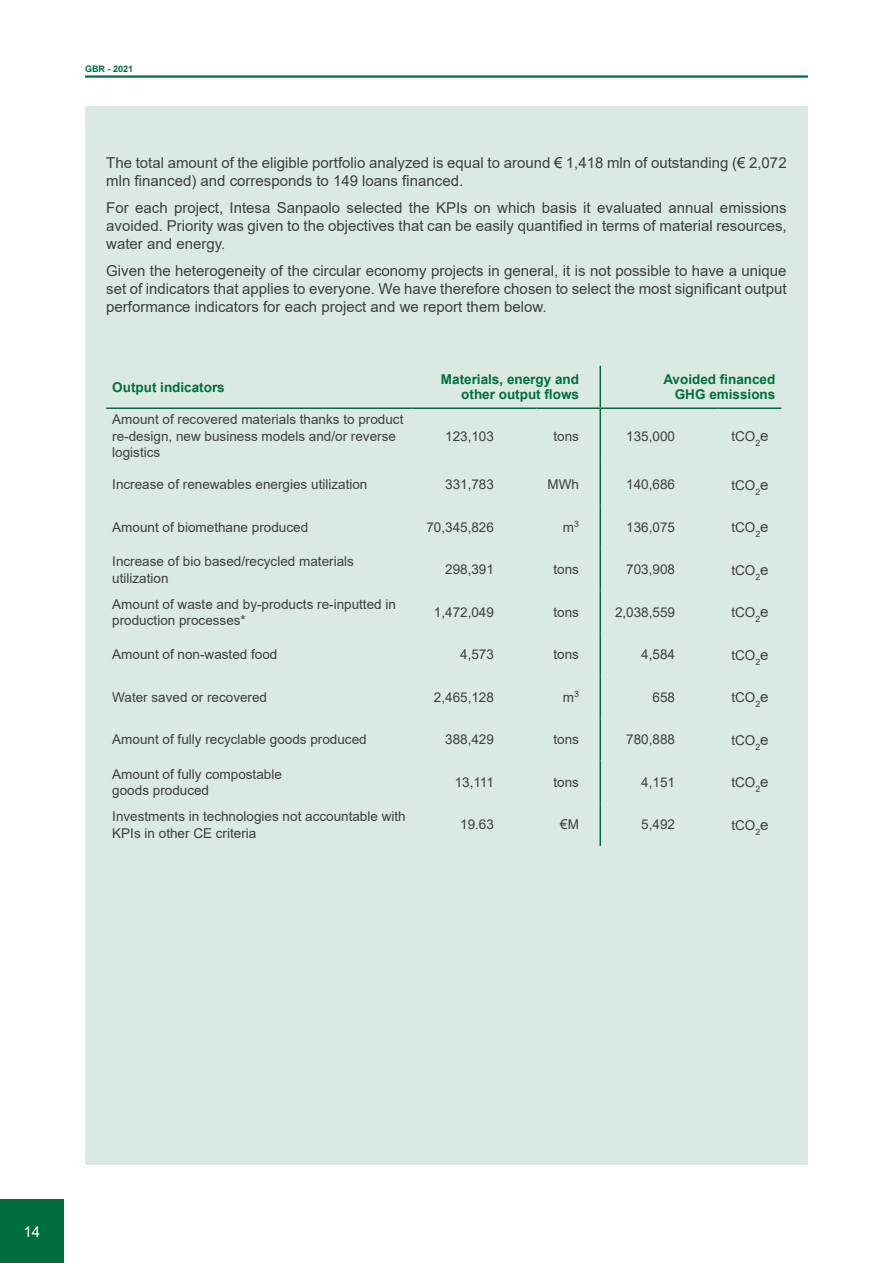
<style>
.page{position:relative;width:893px;height:1263px;background:#fff}
.page>*{position:absolute;margin:0;border:0;box-sizing:border-box;transform-origin:0 0}
.t1{font:15px/18px "Arial";color:#3e3e3f;text-align:justify}
.t2{font:15px "Arial";color:#fff}
.t3{font:13.5px/16.5px "Arial";color:#3e3e3f}
.t4{font:700 13.5px/15px "Arial";color:#006f3d;text-align:right}
.t5{font:700 9px "Arial";color:#006f3d}
.s1{font-size:15px}
</style>
<div class="page">
<div style="left:0;top:1199px;width:64px;height:64px;background:#006f3d"></div>
<hr style="left:85px;top:75px;width:723px;height:3px;background:#006f3d">
<div style="left:85px;top:106px;width:723px;height:1059px;background:#dae9e1"></div>
<hr style="left:106px;top:407px;width:306px;height:2px;background:#006f3d">
<hr style="left:412px;top:407px;width:124px;height:2px;background:#006f3d">
<hr style="left:536px;top:407px;width:64px;height:2px;background:#006f3d">
<hr style="left:600px;top:407px;width:118px;height:2px;background:#006f3d">
<hr style="left:718px;top:407px;width:63px;height:2px;background:#006f3d">
<hr style="left:599px;top:366px;width:2px;height:41px;background:#006f3d">
<hr style="left:599px;top:409px;width:2px;height:54px;background:#006f3d">
<hr style="left:599px;top:463px;width:2px;height:43px;background:#006f3d">
<hr style="left:599px;top:506px;width:2px;height:42px;background:#006f3d">
<hr style="left:599px;top:548px;width:2px;height:43px;background:#006f3d">
<hr style="left:599px;top:591px;width:2px;height:42px;background:#006f3d">
<hr style="left:599px;top:633px;width:2px;height:43px;background:#006f3d">
<hr style="left:599px;top:676px;width:2px;height:42px;background:#006f3d">
<hr style="left:599px;top:718px;width:2px;height:43px;background:#006f3d">
<hr style="left:599px;top:761px;width:2px;height:42px;background:#006f3d">
<hr style="left:599px;top:803px;width:2px;height:43px;background:#006f3d">
<p class="t5" style="left:85px;top:62px;width:50px">GBR - 2021</p>
<p class="t1" style="left:106px;top:154px;width:682px">The total amount of the eligible portfolio analyzed is equal to around € 1,418 mln of outstanding (€ 2,072 mln financed) and corresponds to 149 loans financed.</p>
<p class="t1" style="left:106px;top:199px;width:682px">For each project, Intesa Sanpaolo selected the KPIs on which basis it evaluated annual emissions avoided. Priority was given to the objectives that can be easily quantified in terms of material resources, water and energy.</p>
<p class="t1" style="left:106px;top:262px;width:682px">Given the heterogeneity of the circular economy projects in general, it is not possible to have a unique set of indicators that applies to everyone. We have therefore chosen to select the most significant output performance indicators for each project and we report them below.</p>
<p class="t4" style="left:112px;top:380px;width:114px">Output indicators</p>
<p class="t4" style="left:441px;top:372px;width:140px">Materials, energy and other output flows</p>
<p class="t4" style="left:663px;top:372px;width:114px">Avoided financed<br>GHG emissions</p>
<p class="t3" style="left:112px;top:411px;width:293px">Amount of recovered materials thanks to product re-design, new business models and/or reverse logistics</p>
<p class="t3" style="left:445px;top:427px;width:50px">123,103</p>
<p class="t3" style="left:553px;top:427px;width:27px">tons</p>
<p class="t3" style="left:626px;top:427px;width:50px">135,000</p>
<p class="t3" style="left:731px;top:428px;width:39px">tCO<sub>2</sub><span class="s1">e</span></p>
<p class="t3" style="left:112px;top:476px;width:257px">Increase of renewables energies utilization</p>
<p class="t3" style="left:445px;top:476px;width:50px">331,783</p>
<p class="t3" style="left:547px;top:476px;width:33px">MWh</p>
<p class="t3" style="left:626px;top:476px;width:50px">140,686</p>
<p class="t3" style="left:731px;top:477px;width:39px">tCO<sub>2</sub><span class="s1">e</span></p>
<p class="t3" style="left:112px;top:519px;width:197px">Amount of biomethane produced</p>
<p class="t3" style="left:426px;top:519px;width:69px">70,345,826</p>
<p class="t3" style="left:563px;top:519px;width:18px">m<sup>3</sup></p>
<p class="t3" style="left:626px;top:519px;width:50px">136,075</p>
<p class="t3" style="left:731px;top:519px;width:39px">tCO<sub>2</sub><span class="s1">e</span></p>
<p class="t3" style="left:112px;top:553px;width:243px">Increase of bio based/recycled materials utilization</p>
<p class="t3" style="left:445px;top:561px;width:50px">298,391</p>
<p class="t3" style="left:553px;top:561px;width:27px">tons</p>
<p class="t3" style="left:626px;top:561px;width:50px">703,908</p>
<p class="t3" style="left:731px;top:562px;width:39px">tCO<sub>2</sub><span class="s1">e</span></p>
<p class="t3" style="left:112px;top:595px;width:285px">Amount of waste and by-products re-inputted in production processes*</p>
<p class="t3" style="left:434px;top:604px;width:62px">1,472,049</p>
<p class="t3" style="left:553px;top:604px;width:27px">tons</p>
<p class="t3" style="left:615px;top:604px;width:62px">2,038,559</p>
<p class="t3" style="left:731px;top:604px;width:39px">tCO<sub>2</sub><span class="s1">e</span></p>
<p class="t3" style="left:112px;top:646px;width:167px">Amount of non-wasted food</p>
<p class="t3" style="left:460px;top:646px;width:35px">4,573</p>
<p class="t3" style="left:553px;top:646px;width:27px">tons</p>
<p class="t3" style="left:641px;top:646px;width:35px">4,584</p>
<p class="t3" style="left:731px;top:647px;width:39px">tCO<sub>2</sub><span class="s1">e</span></p>
<p class="t3" style="left:112px;top:689px;width:156px">Water saved or recovered</p>
<p class="t3" style="left:434px;top:689px;width:62px">2,465,128</p>
<p class="t3" style="left:563px;top:689px;width:18px">m<sup>3</sup></p>
<p class="t3" style="left:652px;top:689px;width:24px">658</p>
<p class="t3" style="left:731px;top:689px;width:39px">tCO<sub>2</sub><span class="s1">e</span></p>
<p class="t3" style="left:112px;top:731px;width:256px">Amount of fully recyclable goods produced</p>
<p class="t3" style="left:445px;top:731px;width:50px">388,429</p>
<p class="t3" style="left:553px;top:731px;width:27px">tons</p>
<p class="t3" style="left:626px;top:731px;width:50px">780,888</p>
<p class="t3" style="left:731px;top:732px;width:39px">tCO<sub>2</sub><span class="s1">e</span></p>
<p class="t3" style="left:112px;top:766px;width:171px">Amount of fully compostable goods produced</p>
<p class="t3" style="left:455px;top:774px;width:41px">13,111</p>
<p class="t3" style="left:553px;top:774px;width:27px">tons</p>
<p class="t3" style="left:641px;top:774px;width:35px">4,151</p>
<p class="t3" style="left:731px;top:774px;width:39px">tCO<sub>2</sub><span class="s1">e</span></p>
<p class="t3" style="left:112px;top:808px;width:295px">Investments in technologies not accountable with<br>KPIs in other CE criteria</p>
<p class="t3" style="left:460px;top:816px;width:35px">19.63</p>
<p class="t3" style="left:560px;top:816px;width:20px">€M</p>
<p class="t3" style="left:641px;top:816px;width:35px">5,492</p>
<p class="t3" style="left:731px;top:817px;width:39px">tCO<sub>2</sub><span class="s1">e</span></p>
<p class="t2" style="left:24px;top:1221px;width:18px">14</p>
</div>
